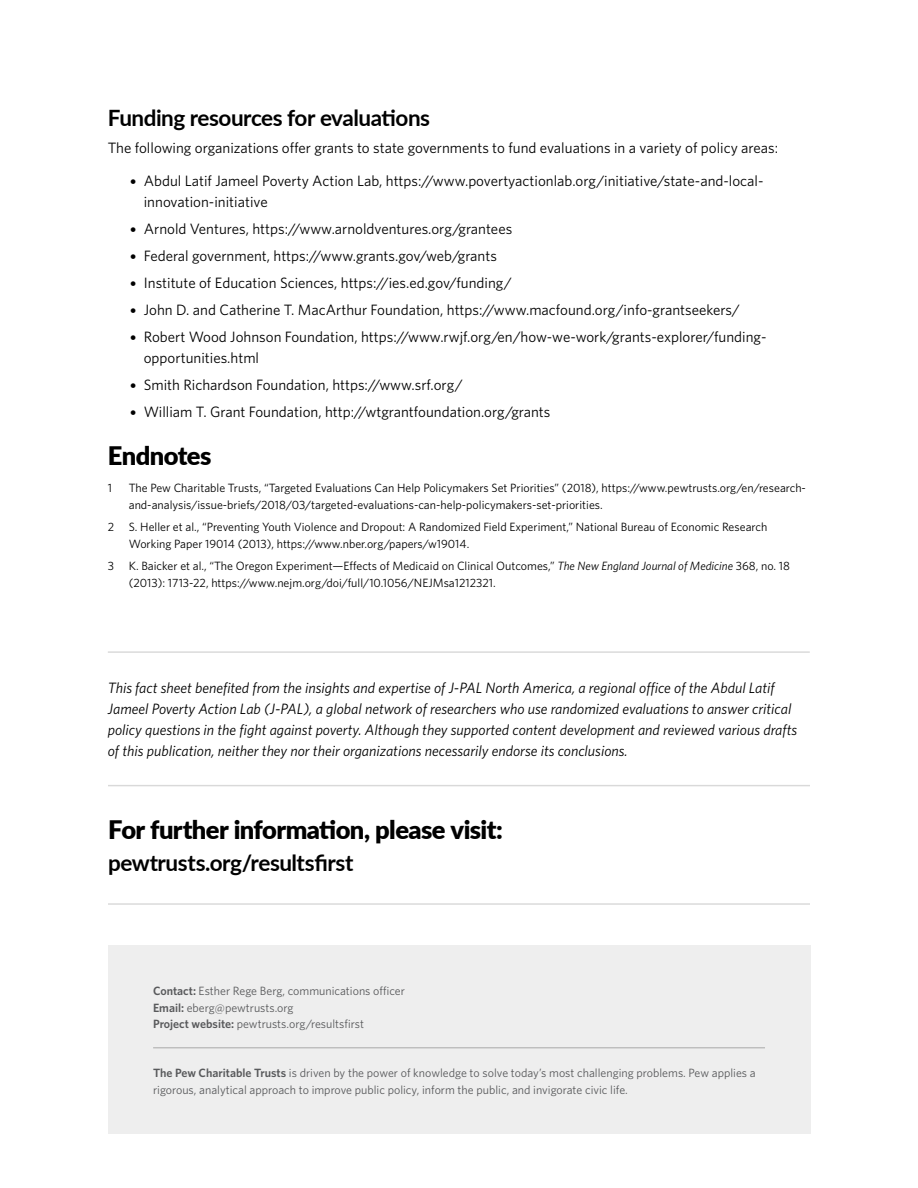
<style>
.page{position:relative;width:918px;height:1188px;background:#fff}
.page>*{position:absolute;margin:0;border:0;box-sizing:border-box;transform-origin:0 0}
.t1{font:900 25.5px "Lato";letter-spacing:-.02em;color:#000}
.t2{font:700 22.5px "Lato";letter-spacing:-.02em;color:#000}
.t3{font:15px/21px "Whitney";color:#000}
.t4{font:italic 15px/21px "Whitney";color:#000}
.t5{font:12px/16.5px "Whitney";color:#000}
.t6{font:12px/16.5px "Whitney";color:#58595b}
.s1{font-family:"Museo Sans 500"}
.s2{font-style:italic}
.s3{font-weight:600}
</style>
<div class="page">
<hr style="left:108px;top:785px;width:702px;height:1px;background:#000">
<hr style="left:108px;top:903px;width:702px;height:2px;background:#000">
<div style="left:108px;top:945px;width:702px;height:189px;background:#eee"></div>
<hr style="left:153px;top:1047px;width:612px;height:1px;background:#000">
<hr style="left:108px;top:651px;width:702px;height:2px;background:#000">
<h2 class="t2" style="left:108px;top:101px;width:324px">Funding resources for evaluations</h2>
<p class="t3" style="left:108px;top:137px;width:672px">The following organizations offer grants to state governments to fund evaluations in a variety of policy areas:</p>
<p class="t3" style="left:144px;top:170px;width:621px;text-indent:-14px"><span class="s1">•</span> Abdul Latif Jameel Poverty Action Lab, https://www.povertyactionlab.org/initiative/state-and-local&shy;innovation-initiative</p>
<p class="t3" style="left:130px;top:218px;width:384px"><span class="s1">•</span> Arnold Ventures, https://www.arnoldventures.org/grantees</p>
<p class="t3" style="left:130px;top:245px;width:368px"><span class="s1">•</span> Federal government, https://www.grants.gov/web/grants</p>
<p class="t3" style="left:130px;top:272px;width:383px"><span class="s1">•</span> Institute of Education Sciences, https://ies.ed.gov/funding/</p>
<p class="t3" style="left:130px;top:299px;width:611px"><span class="s1">•</span> John D. and Catherine T. MacArthur Foundation, https://www.macfound.org/info-grantseekers/</p>
<p class="t3" style="left:144px;top:326px;width:624px;text-indent:-14px"><span class="s1">•</span> Robert Wood Johnson Foundation, https://www.rwjf.org/en/how-we-work/grants-explorer/funding&shy;opportunities.html</p>
<p class="t3" style="left:130px;top:374px;width:334px"><span class="s1">•</span> Smith Richardson Foundation, https://www.srf.org/</p>
<p class="t3" style="left:130px;top:401px;width:422px"><span class="s1">•</span> William T. Grant Foundation, http://wtgrantfoundation.org/grants</p>
<h1 class="t1" style="left:108px;top:437px;width:105px">Endnotes</h1>
<p class="t5" style="left:108px;top:479px;width:6px">1</p>
<p class="t5" style="left:129px;top:479px;width:679px">The Pew Charitable Trusts, “Targeted Evaluations Can Help Policymakers Set Priorities” (2018), https://www.pewtrusts.org/en/research&shy;and-analysis/issue-briefs/2018/03/targeted-evaluations-can-help-policymakers-set-priorities.</p>
<p class="t5" style="left:129px;top:518px;width:640px;text-indent:-21px">2 S. Heller et al., “Preventing Youth Violence and Dropout: A Randomized Field Experiment,” National Bureau of Economic Research<br>Working Paper 19014 (2013), https://www.nber.org/papers/w19014.</p>
<p class="t5" style="left:129px;top:557px;width:663px;text-indent:-21px">3 K. Baicker et al., “The Oregon Experiment—Effects of Medicaid on Clinical Outcomes,” <span class="s2">The New England Journal of Medicine</span> 368, no. 18 (2013): 1713-22, https://www.nejm.org/doi/full/10.1056/NEJMsa1212321.</p>
<p class="t4" style="left:108px;top:677px;width:691px">This fact sheet benefited from the insights and expertise of J-PAL North America, a regional office of the Abdul Latif Jameel Poverty Action Lab (J-PAL), a global network of researchers who use randomized evaluations to answer critical policy questions in the fight against poverty. Although they supported content development and reviewed various drafts of this publication, neither they nor their organizations necessarily endorse its conclusions.</p>
<h1 class="t1" style="left:108px;top:811px;width:396px">For further information, please visit:</h1>
<h2 class="t2" style="left:108px;top:846px;width:247px">pewtrusts.org/resultsfirst</h2>
<p class="t6" style="left:153px;top:982px;width:253px"><span class="s3">Contact:</span> Esther Rege Berg, communications officer<br><span class="s3">Email:</span> eberg@pewtrusts.org<br><span class="s3">Project website:</span> pewtrusts.org/resultsfirst</p>
<p class="t6" style="left:153px;top:1064px;width:604px"><span class="s3">The Pew Charitable Trusts</span> is driven by the power of knowledge to solve today’s most challenging problems. Pew applies a rigorous, analytical approach to improve public policy, inform the public, and invigorate civic life.</p>
</div>
